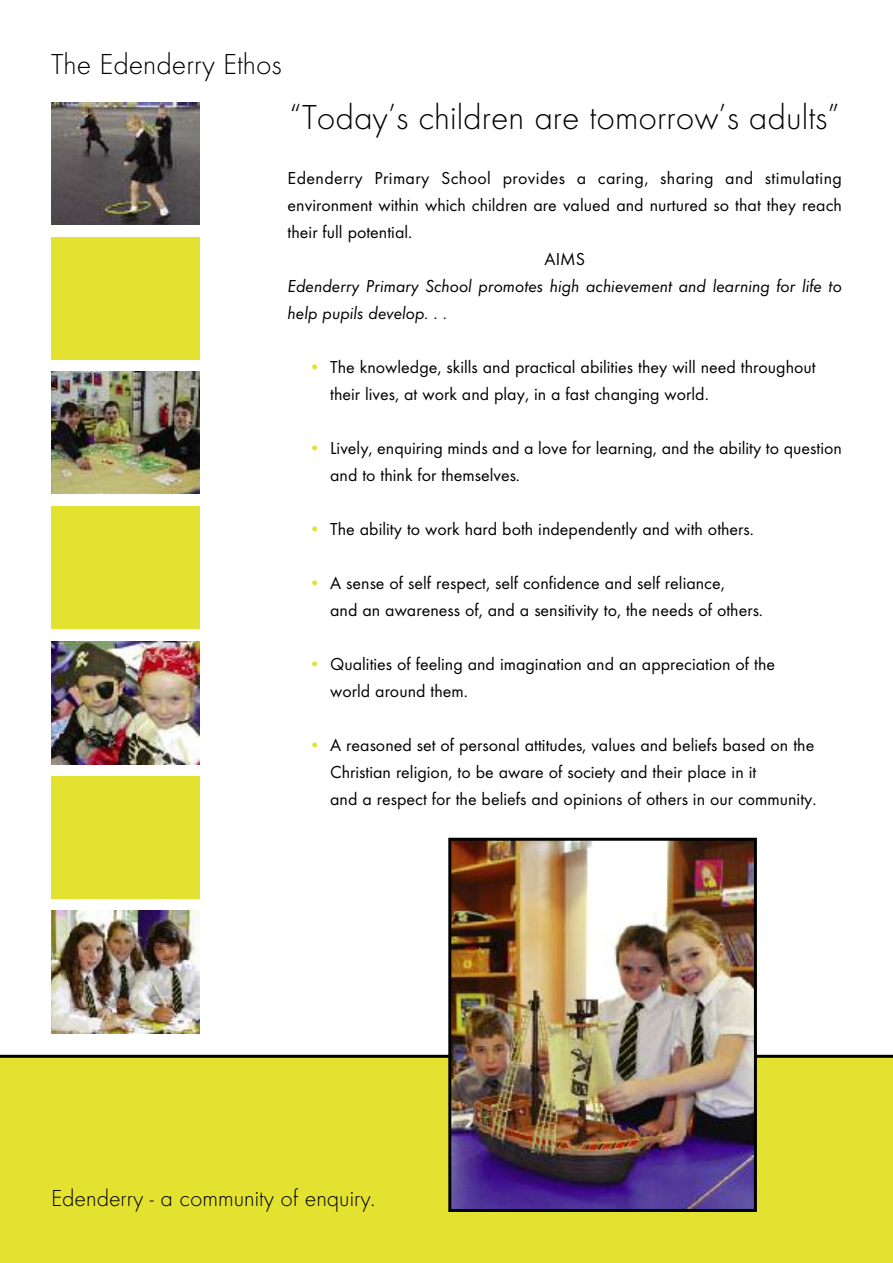
<style>
.page{position:relative;width:893px;height:1263px;background:#fff}
.page>*{position:absolute;margin:0;border:0;box-sizing:border-box;transform-origin:0 0}
.t1{font:300 36px "Futura T";color:#000}
.t2{font:300 30px "Futura T";color:#000}
.t3{font:300 24px "Futura T";color:#000}
.t4{font:18px/27px "Futura T";color:#000}
.t5{font:italic 18px/27px "Futura T";color:#000}
.t6{font:18px "Futura T";letter-spacing:.02em;color:#000}
.s1{font-weight:800;color:#e3e231}
</style>
<div class="page">
<div style="left:0;top:1055px;width:893px;height:208px;background:#e3e231"></div>
<hr style="left:0;top:1055px;width:893px;height:3px;background:#000">
<img style="left:452px;top:842px;width:301px;height:366px">
<div style="left:448px;top:838px;width:309px;height:374px;border:3px solid #000"></div>
<img style="left:51px;top:102px;width:149px;height:123px">
<div style="left:51px;top:237px;width:149px;height:122px;background:#e3e231"></div>
<img style="left:51px;top:371px;width:149px;height:123px">
<div style="left:51px;top:506px;width:149px;height:123px;background:#e3e231"></div>
<img style="left:51px;top:642px;width:149px;height:122px">
<div style="left:51px;top:777px;width:149px;height:122px;background:#e3e231"></div>
<img style="left:51px;top:911px;width:149px;height:122px">
<h2 class="t2" style="left:51px;top:46px;width:232px">The Edenderry Ethos</h2>
<h1 class="t1" style="left:290px;top:96px;width:552px">“Today’s children are tomorrow’s adults”</h1>
<p class="t6" style="left:288px;top:167px;width:556px">Edenderry Primary School provides a caring, sharing and stimulating</p>
<p class="t4" style="left:288px;top:191px;width:556px">environment within which children are valued and nurtured so that they reach</p>
<p class="t4" style="left:288px;top:218px;width:126px">their full potential.</p>
<p class="t4" style="left:545px;top:245px;width:42px">AIMS</p>
<p class="t5" style="left:288px;top:272px;width:556px">Edenderry Primary School promotes high achievement and learning for life to help pupils develop. . .</p>
<p class="t4" style="left:330px;top:353px;width:487px;text-indent:-21px"><span class="s1">•</span> The knowledge, skills and practical abilities they will need throughout their lives, at work and play, in a fast changing world.</p>
<p class="t4" style="left:330px;top:434px;width:513px;text-indent:-21px"><span class="s1">•</span> Lively, enquiring minds and a love for learning, and the ability to question and to think for themselves.</p>
<p class="t4" style="left:309px;top:515px;width:447px"><span class="s1">•</span> The ability to work hard both independently and with others.</p>
<p class="t4" style="left:330px;top:569px;width:434px;text-indent:-21px"><span class="s1">•</span> A sense of self respect, self confidence and self reliance,<br>and an awareness of, and a sensitivity to, the needs of others.</p>
<p class="t4" style="left:330px;top:650px;width:446px;text-indent:-21px"><span class="s1">•</span> Qualities of feeling and imagination and an appreciation of the world around them.</p>
<p class="t4" style="left:330px;top:731px;width:488px;text-indent:-21px"><span class="s1">•</span> A reasoned set of personal attitudes, values and beliefs based on the<br>Christian religion, to be aware of society and their place in it<br>and a respect for the beliefs and opinions of others in our community.</p>
<h3 class="t3" style="left:51px;top:1184px;width:326px">Edenderry - a community of enquiry.</h3>
</div>
